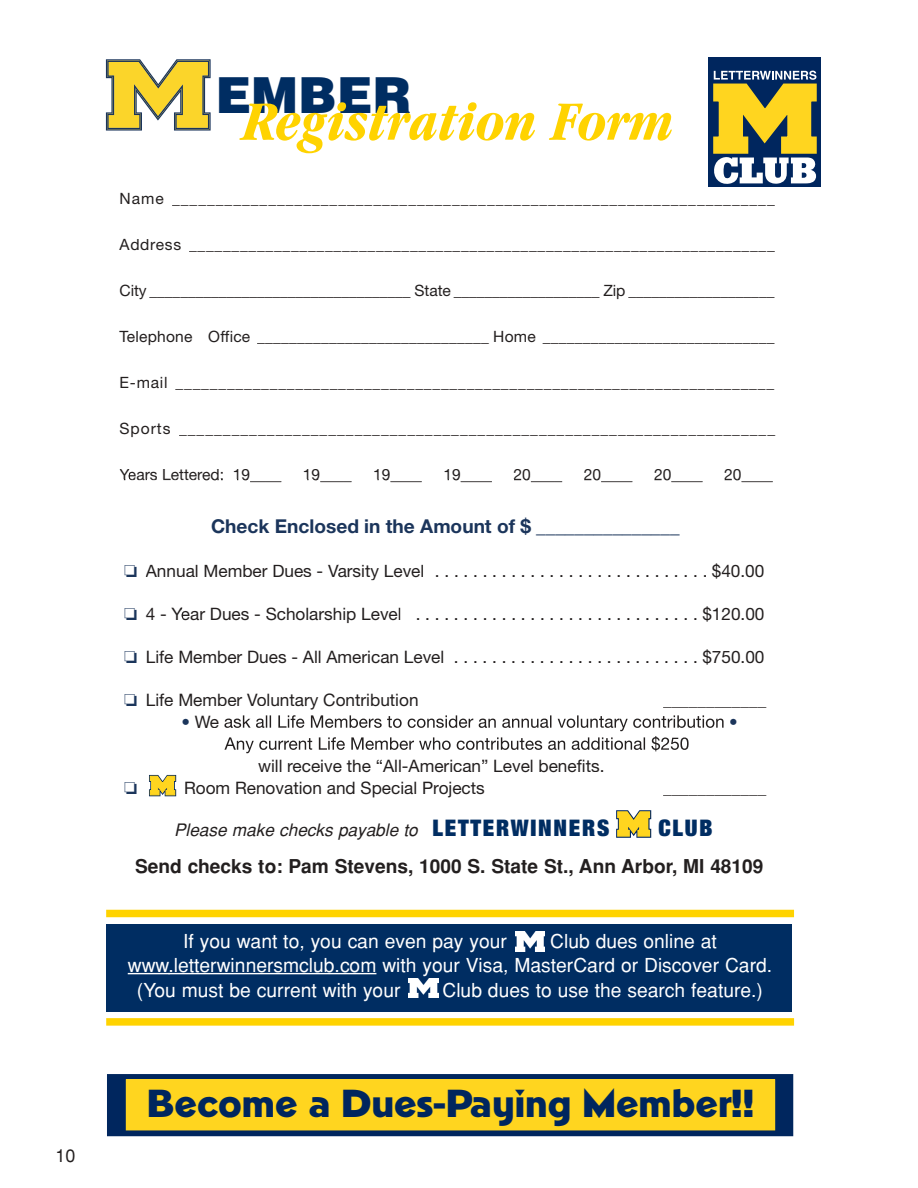
<style>
.page{position:relative;width:918px;height:1188px;background:#fff}
.page>*{position:absolute;margin:0;border:0;box-sizing:border-box;transform-origin:0 0}
.t1{font:italic 700 condensed 57.3px "Garamond";color:#ffd300}
.t2{font:900 49.65px "Helvetica";color:#002d62}
.t3{font:700 37.95px "Nonce";color:#00265e}
.t4{font:900 expanded 22.95px "Helvetica Neue";letter-spacing:.075em;color:#002d62}
.t5{font:19.35px "Helvetica";color:#fff}
.t6{font:700 19.05px "Helvetica";color:#231f1f}
.t7{font:700 19.05px "Helvetica Neue";color:#1b355b}
.t8{font:18px "Helvetica";color:#231f1f}
.t9{font:17.25px "Helvetica Neue";color:#231f1f}
.t10{font:italic 17.25px "Helvetica";color:#231f1f}
.t11{font:17.25px "Helvetica Neue";color:#1b355b}
.t12{font:15.6px "Helvetica Neue";letter-spacing:.015em;color:#231f1f}
.t13{font:15.6px "Helvetica Neue";letter-spacing:-.01em;color:#231f1f}
.t14{font:15.6px "Helvetica Neue";letter-spacing:.045em;color:#231f1f}
.s1{color:#1b355b}
</style>
<div class="page">
<div style="left:107px;top:924px;width:685px;height:88px;background:#002d62"></div>
<svg style="left:123px;top:473px;width:650px;height:10px"></svg>
<hr style="left:128px;top:973px;width:42px;height:1px;background:#fff">
<hr style="left:168px;top:973px;width:208px;height:1px;background:#fff">
<svg style="left:224px;top:715px;width:500px;height:38px"></svg>
<svg style="left:106px;top:59px;width:105px;height:72px"></svg>
<div style="left:106px;top:1018px;width:688px;height:8px;background:#ffd300"></div>
<div style="left:106px;top:910px;width:688px;height:7px;background:#ffd300"></div>
<svg style="left:111px;top:1078px;width:678px;height:54px;background:#3b4e4f"></svg>
<div style="left:107px;top:1074px;width:686px;height:62px;border:3px solid #00265e"></div>
<div style="left:126px;top:1080px;width:649px;height:50px;background:#ffd51f"></div>
<svg style="left:616px;top:810px;width:36px;height:28px"></svg>
<svg style="left:516px;top:951px;width:29px;height:1px"></svg>
<img style="left:516px;top:931px;width:29px;height:20px">
<img style="left:409px;top:978px;width:29px;height:20px">
<svg style="left:149px;top:774px;width:28px;height:23px"></svg>
<div style="left:708px;top:57px;width:113px;height:130px;background:#00265e"></div>
<svg style="left:713px;top:71px;width:104px;height:113px"></svg>
<p class="t8" style="left:56px;top:1149px;width:22px">10</p>
<h2 class="t2" style="left:215px;top:77px;width:197px">EMBER</h2>
<h1 class="t1" style="left:244px;top:100px;width:431px">Registration Form</h1>
<p class="t12" style="left:120px;top:193px;width:657px">Name _____________________________________________________________________</p>
<p class="t14" style="left:120px;top:239px;width:657px">Address _____________________________________________________________________</p>
<p class="t13" style="left:120px;top:285px;width:656px">City __________________________________ State ___________________ Zip ___________________</p>
<p class="t12" style="left:120px;top:331px;width:656px">Telephone Office _____________________________ Home _____________________________</p>
<p class="t12" style="left:120px;top:377px;width:656px">E-mail ______________________________________________________________________</p>
<p class="t12" style="left:120px;top:423px;width:657px">Sports ____________________________________________________________________</p>
<p class="t12" style="left:120px;top:469px;width:132px">Years Lettered: 19</p>
<p class="t12" style="left:303px;top:469px;width:19px">19</p>
<p class="t12" style="left:373px;top:469px;width:19px">19</p>
<p class="t12" style="left:443px;top:469px;width:19px">19</p>
<p class="t12" style="left:514px;top:469px;width:19px">20</p>
<p class="t12" style="left:584px;top:469px;width:19px">20</p>
<p class="t12" style="left:654px;top:469px;width:19px">20</p>
<p class="t12" style="left:724px;top:469px;width:19px">20</p>
<p class="t7" style="left:211px;top:519px;width:470px">Check Enclosed in the Amount of $ _______________</p>
<p class="t9" style="left:124px;top:564px;width:642px"><span class="s1">❏</span> Annual Member Dues - Varsity Level . . . . . . . . . . . . . . . . . . . . . . . . . . . . . $40.00</p>
<p class="t9" style="left:124px;top:607px;width:642px"><span class="s1">❏</span> 4 - Year Dues - Scholarship Level ..............................$120.00</p>
<p class="t9" style="left:124px;top:650px;width:642px"><span class="s1">❏</span> Life Member Dues - All American Level . . . . . . . . . . . . . . . . . . . . . . . . . . $750.00</p>
<p class="t9" style="left:124px;top:693px;width:296px"><span class="s1">❏</span> Life Member Voluntary Contribution</p>
<p class="t9" style="left:663px;top:693px;width:105px">____________</p>
<p class="t9" style="left:182px;top:715px;width:39px"><span class="s1">•</span> We</p>
<p class="t11" style="left:729px;top:715px;width:10px">•</p>
<p class="t9" style="left:258px;top:759px;width:348px">will receive the “All-American” Level benefits.</p>
<p class="t9" style="left:184px;top:781px;width:302px">Room Renovation and Special Projects</p>
<p class="t9" style="left:663px;top:781px;width:105px">____________</p>
<p class="t10" style="left:174px;top:824px;width:245px">Please make checks payable to</p>
<h3 class="t4" style="left:432px;top:820px;width:179px">LETTERWINNERS</h3>
<h3 class="t4" style="left:658px;top:820px;width:56px">CLUB</h3>
<p class="t6" style="left:135px;top:860px;width:630px">Send checks to: Pam Stevens, 1000 S. State St., Ann Arbor, MI 48109</p>
<p class="t5" style="left:183px;top:934px;width:325px">If you want to, you can even pay your</p>
<p class="t5" style="left:550px;top:934px;width:168px">Club dues online at</p>
<p class="t5" style="left:128px;top:958px;width:646px">www.letterwinnersmclub.com with your Visa, MasterCard or Discover Card.</p>
<p class="t5" style="left:137px;top:983px;width:265px">(You must be current with your</p>
<p class="t5" style="left:442px;top:983px;width:322px">Club dues to use the search feature.)</p>
<h3 class="t3" style="left:147px;top:1089px;width:608px">Become a Dues-Paying Member!!</h3>
</div>
